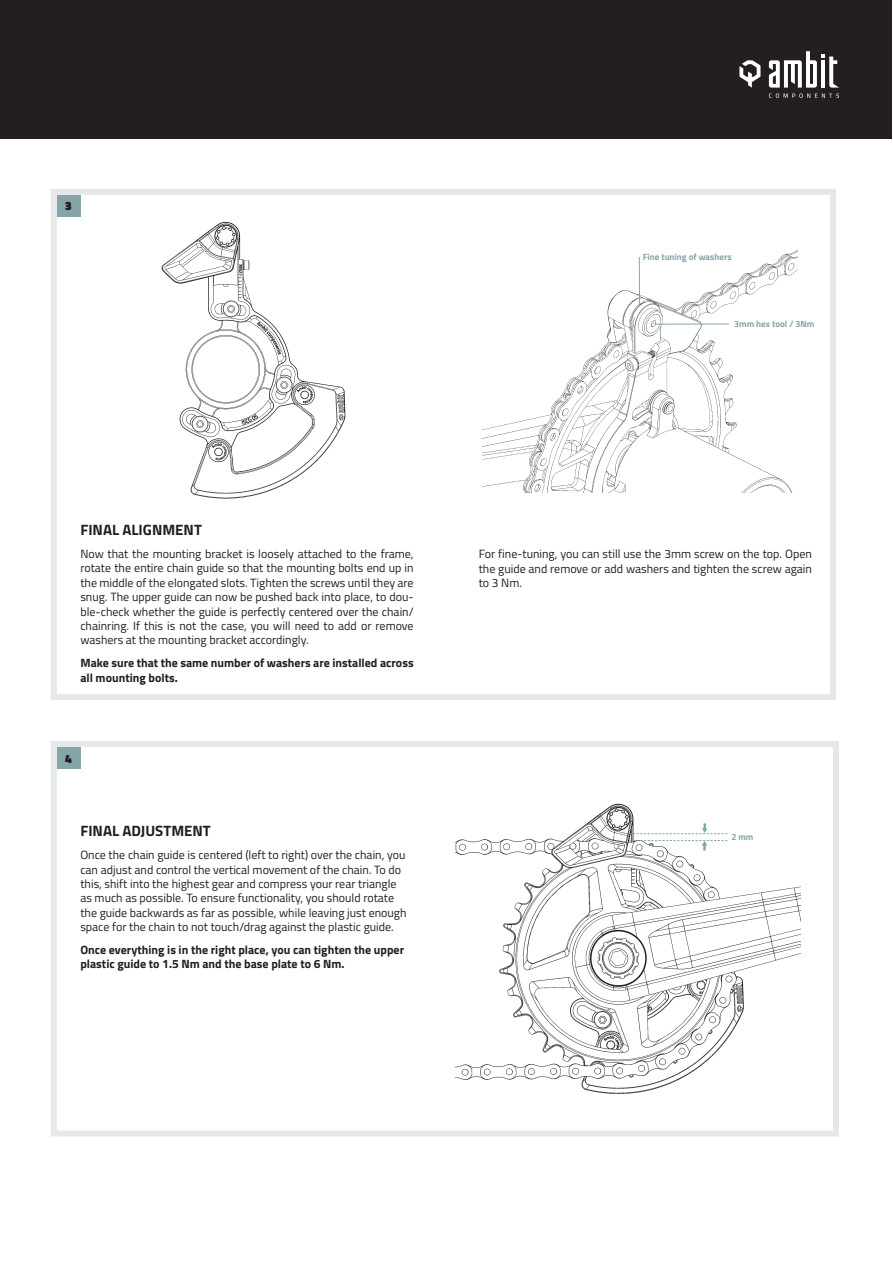
<style>
.page{position:relative;width:893px;height:1263px;background:#fff}
.page>*{position:absolute;margin:0;border:0;box-sizing:border-box;transform-origin:0 0}
.t1{font:700 15px "Cairo";color:#231f20}
.t2{font:12px/14.4px "Cairo";color:#231f20;text-align:justify}
.t3{font:700 12px/14.4px "Cairo";color:#231f20}
.t4{font:900 12px "Cairo";color:#231f20}
.t5{font:700 9px "Cairo";color:#85a6a9}
</style>
<div class="page">
<div style="left:1px;top:0;width:891px;height:138px;background:#231f20"></div>
<svg style="left:769px;top:51px;width:70px;height:37px"></svg>
<svg style="left:739px;top:60px;width:21px;height:28px"></svg>
<svg style="left:769px;top:94px;width:70px;height:4px"></svg>
<img style="left:80px;top:196px;width:266px;height:303px">
<img style="left:483px;top:249px;width:315px;height:244px">
<div style="left:57px;top:195px;width:23px;height:21px;background:#85a6a9"></div>
<div style="left:57px;top:748px;width:23px;height:21px;background:#85a6a9"></div>
<img style="left:456px;top:803px;width:345px;height:291px">
<hr style="left:655px;top:324px;width:74px;height:1px;background:#85a6a9">
<hr style="left:639px;top:257px;width:1px;height:48px;background:#85a6a9">
<div style="left:51px;top:189px;width:785px;height:511px;border:6px solid #e6e7e9"></div>
<div style="left:51px;top:741px;width:788px;height:395px;border:6px solid #e6e7e9"></div>
<svg style="left:629px;top:840px;width:98px;height:10px"></svg>
<svg style="left:629px;top:823px;width:98px;height:11px"></svg>
<p class="t4" style="left:65px;top:196px;width:8px">3</p>
<p class="t5" style="left:643px;top:250px;width:90px">Fine tuning of washers</p>
<p class="t5" style="left:734px;top:317px;width:82px">3mm hex tool / 3Nm</p>
<p class="t1" style="left:80px;top:518px;width:123px">FINAL ALIGNMENT</p>
<p class="t2" style="left:80px;top:547px;width:335px">Now that the mounting bracket is loosely attached to the frame, rotate the entire chain guide so that the mounting bolts end up in the middle of the elongated slots. Tighten the screws until they are snug. The upper guide can now be pushed back into place, to dou&shy;ble-check whether the guide is perfectly centered over the chain/ chainring. If this is not the case, you will need to add or remove washers at the mounting bracket accordingly.</p>
<p class="t3" style="left:80px;top:656px;width:335px">Make sure that the same number of washers are installed across all mounting bolts.</p>
<p class="t4" style="left:65px;top:749px;width:8px">4</p>
<p class="t1" style="left:80px;top:819px;width:132px">FINAL ADJUSTMENT</p>
<p class="t2" style="left:80px;top:848px;width:328px;text-align:left">Once the chain guide is centered (left to right) over the chain, you can adjust and control the vertical movement of the chain. To do this, shift into the highest gear and compress your rear triangle as much as possible. To ensure functionality, you should rotate the guide backwards as far as possible, while leaving just enough space for the chain to not touch/drag against the plastic guide.</p>
<p class="t3" style="left:80px;top:942px;width:325px">Once everything is in the right place, you can tighten the upper plastic guide to 1.5 Nm and the base plate to 6 Nm.</p>
<p class="t2" style="left:479px;top:547px;width:335px">For fine-tuning, you can still use the 3mm screw on the top. Open the guide and remove or add washers and tighten the screw again to 3 Nm.</p>
<p class="t5" style="left:731px;top:829px;width:24px">2 mm</p>
</div>
